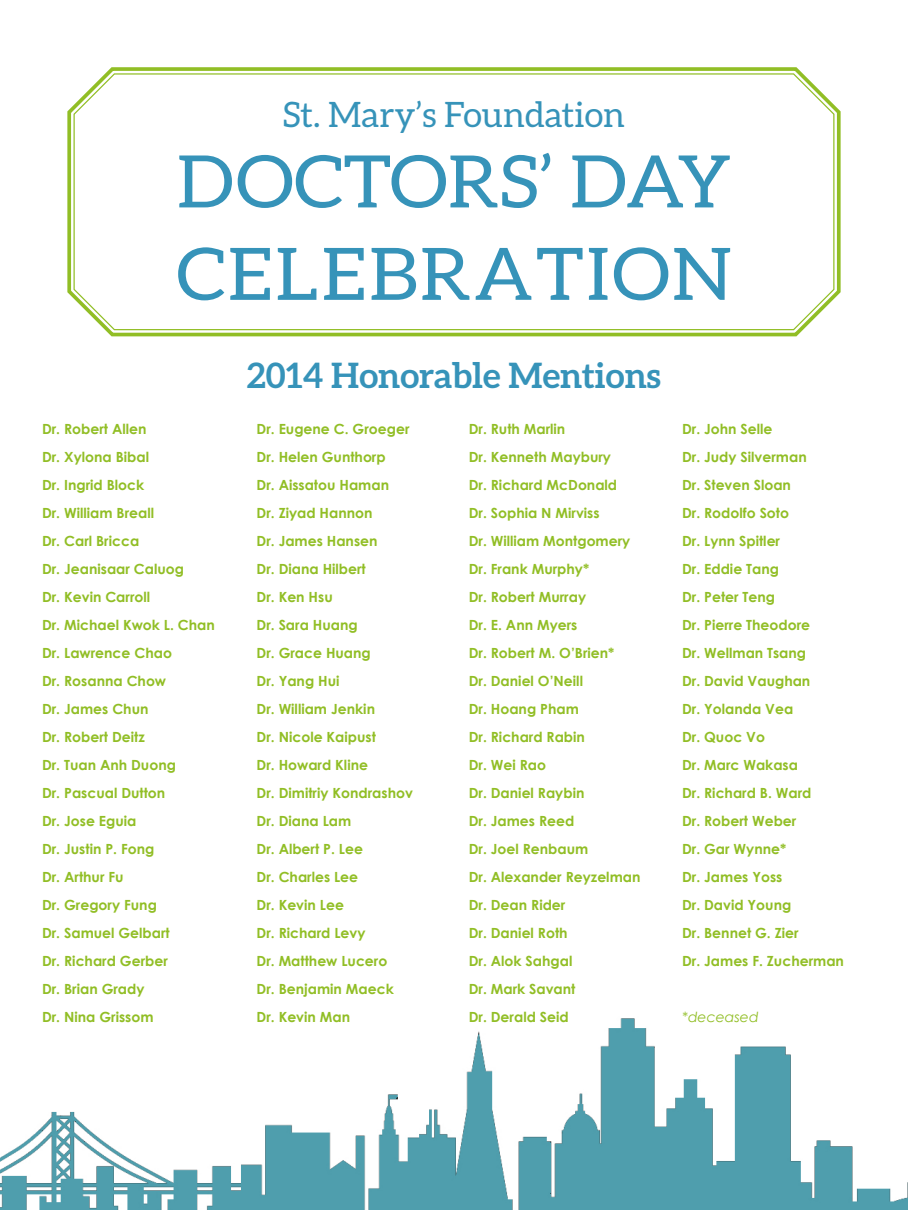
<style>
.page{position:relative;width:908px;height:1210px;background:#fff}
.page>*{position:absolute;margin:0;border:0;box-sizing:border-box;transform-origin:0 0}
.t1{font:72.38px/92.4px "Aleo";letter-spacing:.03em;color:#3693b9;scale:1.06 1}
.t2{font:700 35px "Aleo";color:#3693b9}
.t3{font:35px "Aleo";color:#3693b9}
.t4{font:700 14px "Century Gothic";color:#91be25}
.t5{font:italic 14px "Century Gothic";color:#91be25}
</style>
<div class="page">
<img style="left:0;top:1018px;width:907px;height:192px">
<svg style="left:67px;top:67px;width:774px;height:270px"></svg>
<svg style="left:73px;top:72px;width:761px;height:259px"></svg>
<p class="t3" style="left:283px;top:95px;width:343px">St. Mary’s Foundation</p>
<p class="t1" style="left:176px;top:134px;width:525px">DOCTORS’ DAY<br>CELEBRATION</p>
<p class="t4" style="left:42px;top:418px;width:106px">Dr. Robert Allen</p>
<p class="t4" style="left:42px;top:446px;width:108px">Dr. Xylona Bibal</p>
<p class="t4" style="left:42px;top:474px;width:104px">Dr. Ingrid Block</p>
<p class="t4" style="left:42px;top:502px;width:113px">Dr. William Breall</p>
<p class="t4" style="left:42px;top:530px;width:99px">Dr. Carl Bricca</p>
<p class="t4" style="left:42px;top:558px;width:143px">Dr. Jeanisaar Caluog</p>
<p class="t4" style="left:42px;top:586px;width:110px">Dr. Kevin Carroll</p>
<p class="t4" style="left:42px;top:614px;width:174px">Dr. Michael Kwok L. Chan</p>
<p class="t4" style="left:42px;top:642px;width:131px">Dr. Lawrence Chao</p>
<p class="t4" style="left:42px;top:670px;width:126px">Dr. Rosanna Chow</p>
<p class="t4" style="left:42px;top:698px;width:108px">Dr. James Chun</p>
<p class="t4" style="left:42px;top:726px;width:104px">Dr. Robert Deitz</p>
<p class="t4" style="left:42px;top:754px;width:135px">Dr. Tuan Anh Duong</p>
<p class="t4" style="left:42px;top:782px;width:125px">Dr. Pascual Dutton</p>
<p class="t4" style="left:42px;top:810px;width:96px">Dr. Jose Eguia</p>
<p class="t4" style="left:42px;top:838px;width:114px">Dr. Justin P. Fong</p>
<p class="t4" style="left:42px;top:866px;width:83px">Dr. Arthur Fu</p>
<p class="t4" style="left:42px;top:894px;width:116px">Dr. Gregory Fung</p>
<p class="t4" style="left:42px;top:922px;width:129px">Dr. Samuel Gelbart</p>
<p class="t4" style="left:42px;top:950px;width:127px">Dr. Richard Gerber</p>
<p class="t4" style="left:42px;top:978px;width:104px">Dr. Brian Grady</p>
<p class="t4" style="left:42px;top:1006px;width:113px">Dr. Nina Grissom</p>
<p class="t2" style="left:247px;top:355px;width:415px">2014 Honorable Mentions</p>
<p class="t4" style="left:256px;top:418px;width:154px">Dr. Eugene C. Groeger</p>
<p class="t4" style="left:256px;top:446px;width:131px">Dr. Helen Gunthorp</p>
<p class="t4" style="left:256px;top:474px;width:134px">Dr. Aissatou Haman</p>
<p class="t4" style="left:256px;top:502px;width:117px">Dr. Ziyad Hannon</p>
<p class="t4" style="left:256px;top:530px;width:122px">Dr. James Hansen</p>
<p class="t4" style="left:256px;top:558px;width:111px">Dr. Diana Hilbert</p>
<p class="t4" style="left:256px;top:586px;width:78px">Dr. Ken Hsu</p>
<p class="t4" style="left:256px;top:614px;width:103px">Dr. Sara Huang</p>
<p class="t4" style="left:256px;top:642px;width:116px">Dr. Grace Huang</p>
<p class="t4" style="left:256px;top:670px;width:84px">Dr. Yang Hui</p>
<p class="t4" style="left:256px;top:698px;width:120px">Dr. William Jenkin</p>
<p class="t4" style="left:256px;top:726px;width:121px">Dr. Nicole Kaipust</p>
<p class="t4" style="left:256px;top:754px;width:113px">Dr. Howard Kline</p>
<p class="t4" style="left:256px;top:782px;width:158px">Dr. Dimitriy Kondrashov</p>
<p class="t4" style="left:256px;top:810px;width:96px">Dr. Diana Lam</p>
<p class="t4" style="left:256px;top:838px;width:108px">Dr. Albert P. Lee</p>
<p class="t4" style="left:256px;top:866px;width:103px">Dr. Charles Lee</p>
<p class="t4" style="left:256px;top:894px;width:89px">Dr. Kevin Lee</p>
<p class="t4" style="left:256px;top:922px;width:110px">Dr. Richard Levy</p>
<p class="t4" style="left:256px;top:950px;width:132px">Dr. Matthew Lucero</p>
<p class="t4" style="left:256px;top:978px;width:139px">Dr. Benjamin Maeck</p>
<p class="t4" style="left:256px;top:1006px;width:95px">Dr. Kevin Man</p>
<p class="t4" style="left:468px;top:418px;width:98px">Dr. Ruth Marlin</p>
<p class="t4" style="left:468px;top:446px;width:144px">Dr. Kenneth Maybury</p>
<p class="t4" style="left:468px;top:474px;width:150px">Dr. Richard McDonald</p>
<p class="t4" style="left:468px;top:502px;width:132px">Dr. Sophia N Mirviss</p>
<p class="t4" style="left:468px;top:530px;width:163px">Dr. William Montgomery</p>
<p class="t4" style="left:468px;top:558px;width:122px">Dr. Frank Murphy*</p>
<p class="t4" style="left:468px;top:586px;width:119px">Dr. Robert Murray</p>
<p class="t4" style="left:468px;top:614px;width:110px">Dr. E. Ann Myers</p>
<p class="t4" style="left:468px;top:642px;width:147px">Dr. Robert M. O’Brien*</p>
<p class="t4" style="left:468px;top:670px;width:116px">Dr. Daniel O’Neill</p>
<p class="t4" style="left:468px;top:698px;width:112px">Dr. Hoang Pham</p>
<p class="t4" style="left:468px;top:726px;width:118px">Dr. Richard Rabin</p>
<p class="t4" style="left:468px;top:754px;width:79px">Dr. Wei Rao</p>
<p class="t4" style="left:468px;top:782px;width:117px">Dr. Daniel Raybin</p>
<p class="t4" style="left:468px;top:810px;width:107px">Dr. James Reed</p>
<p class="t4" style="left:468px;top:838px;width:121px">Dr. Joel Renbaum</p>
<p class="t4" style="left:468px;top:866px;width:173px">Dr. Alexander Reyzelman</p>
<p class="t4" style="left:468px;top:894px;width:98px">Dr. Dean Rider</p>
<p class="t4" style="left:468px;top:922px;width:100px">Dr. Daniel Roth</p>
<p class="t4" style="left:468px;top:950px;width:105px">Dr. Alok Sahgal</p>
<p class="t4" style="left:468px;top:978px;width:108px">Dr. Mark Savant</p>
<p class="t4" style="left:468px;top:1006px;width:101px">Dr. Derald Seid</p>
<p class="t4" style="left:681px;top:418px;width:92px">Dr. John Selle</p>
<p class="t4" style="left:681px;top:446px;width:126px">Dr. Judy Silverman</p>
<p class="t4" style="left:681px;top:474px;width:110px">Dr. Steven Sloan</p>
<p class="t4" style="left:681px;top:502px;width:108px">Dr. Rodolfo Soto</p>
<p class="t4" style="left:681px;top:530px;width:100px">Dr. Lynn Spitler</p>
<p class="t4" style="left:681px;top:558px;width:98px">Dr. Eddie Tang</p>
<p class="t4" style="left:681px;top:586px;width:94px">Dr. Peter Teng</p>
<p class="t4" style="left:681px;top:614px;width:129px">Dr. Pierre Theodore</p>
<p class="t4" style="left:681px;top:642px;width:126px">Dr. Wellman Tsang</p>
<p class="t4" style="left:681px;top:670px;width:130px">Dr. David Vaughan</p>
<p class="t4" style="left:681px;top:698px;width:113px">Dr. Yolanda Vea</p>
<p class="t4" style="left:681px;top:726px;width:84px">Dr. Quoc Vo</p>
<p class="t4" style="left:681px;top:754px;width:117px">Dr. Marc Wakasa</p>
<p class="t4" style="left:681px;top:782px;width:131px">Dr. Richard B. Ward</p>
<p class="t4" style="left:681px;top:810px;width:116px">Dr. Robert Weber</p>
<p class="t4" style="left:681px;top:838px;width:106px">Dr. Gar Wynne*</p>
<p class="t4" style="left:681px;top:866px;width:102px">Dr. James Yoss</p>
<p class="t4" style="left:681px;top:894px;width:111px">Dr. David Young</p>
<p class="t4" style="left:681px;top:922px;width:118px">Dr. Bennet G. Zier</p>
<p class="t4" style="left:681px;top:950px;width:163px">Dr. James F. Zucherman</p>
<p class="t5" style="left:681px;top:1007px;width:78px">*deceased</p>
</div>
